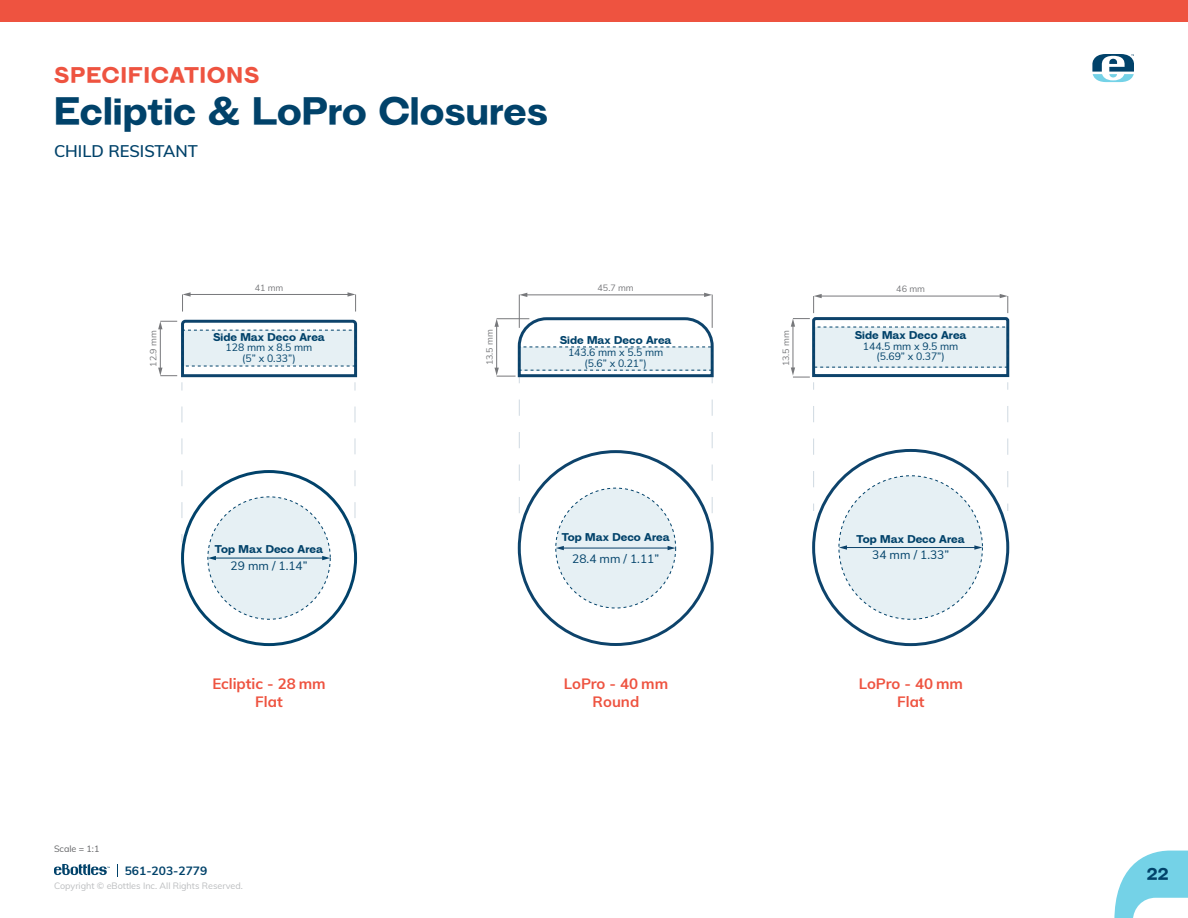
<style>
.page{position:relative;width:1188px;height:918px;background:#fff}
.page>*{position:absolute;margin:0;border:0;box-sizing:border-box;transform-origin:0 0}
.t1{font:42px "BN Times Gothic";color:#01426a}
.t2{font:24px "BN Times Gothic";letter-spacing:.05em;color:#ee5340}
.t3{font:18px "BN Times Gothic";color:#01426a}
.t4{font:600 16.5px "Muli";color:#01426a}
.t5{font:700 15px/18px "Muli";color:#ee5340;text-align:center}
.t6{font:700 12px "Muli";color:#01426a}
.t7{font:11.85px "BN Times Gothic";color:#01426a}
.t8{font:11.85px "Muli";color:#01426a}
.t9{font:10.35px/10.4px "Muli";color:#01426a;text-align:center}
.t10{font:9px "Muli";color:#bbbdbf}
.t11{font:9px "Muli";color:#77787b}
.t12{font:9px "Muli";color:#636466}
</style>
<div class="page">
<div style="left:0;top:0;width:1188px;height:22px;background:#ee5340"></div>
<svg style="left:54px;top:864px;width:56px;height:11px"></svg>
<svg style="left:117px;top:864px;width:1px;height:13px"></svg>
<svg style="left:1114px;top:851px;width:74px;height:67px"></svg>
<svg style="left:1092px;top:54px;width:42px;height:28px"></svg>
<div style="left:208px;top:497px;width:122px;height:122px;background:#e6f0f4;border-radius:50%"></div>
<svg style="left:355px;top:407px;width:1px;height:111px"></svg>
<svg style="left:182px;top:407px;width:1px;height:111px"></svg>
<hr style="left:189px;top:294px;width:160px;height:1px;background:#77787b">
<svg style="left:182px;top:292px;width:9px;height:20px"></svg>
<svg style="left:348px;top:292px;width:8px;height:20px"></svg>
<svg style="left:158px;top:319px;width:200px;height:72px"></svg>
<hr style="left:214px;top:558px;width:110px;height:1px;background:#01426a">
<svg style="left:209px;top:556px;width:7px;height:4px"></svg>
<svg style="left:322px;top:556px;width:7px;height:4px"></svg>
<div style="left:839px;top:476px;width:143px;height:143px;background:#e6f0f4;border-radius:50%"></div>
<svg style="left:1008px;top:406px;width:1px;height:81px"></svg>
<svg style="left:813px;top:406px;width:1px;height:81px"></svg>
<svg style="left:791px;top:294px;width:219px;height:96px"></svg>
<hr style="left:846px;top:547px;width:130px;height:1px;background:#0d436b">
<svg style="left:841px;top:545px;width:6px;height:5px"></svg>
<svg style="left:974px;top:545px;width:7px;height:5px"></svg>
<svg style="left:712px;top:400px;width:1px;height:113px"></svg>
<svg style="left:519px;top:399px;width:1px;height:114px"></svg>
<hr style="left:519px;top:295px;width:1px;height:33px;background:#77787b">
<hr style="left:526px;top:294px;width:180px;height:1px;background:#77787b">
<svg style="left:519px;top:293px;width:8px;height:4px"></svg>
<svg style="left:704px;top:293px;width:8px;height:4px"></svg>
<hr style="left:712px;top:295px;width:1px;height:33px;background:#77787b">
<div style="left:556px;top:488px;width:120px;height:120px;background:#e6f0f4;border-radius:50%"></div>
<svg style="left:495px;top:316px;width:219px;height:67px"></svg>
<hr style="left:562px;top:548px;width:107px;height:1px;background:#0d436b">
<svg style="left:557px;top:546px;width:7px;height:4px"></svg>
<svg style="left:668px;top:546px;width:6px;height:4px"></svg>
<div style="left:182px;top:330px;width:174px;height:36px;border:1px dashed #01426a"></div>
<h2 class="t2" style="left:54px;top:62px;width:207px">SPECIFICATIONS</h2>
<h1 class="t1" style="left:54px;top:89px;width:496px">Ecliptic &amp; LoPro Closures</h1>
<h3 class="t4" style="left:54px;top:139px;width:145px">CHILD RESISTANT</h3>
<p class="t11" style="left:147px;top:367px;width:38px;rotate:-90deg">12.9 mm</p>
<p class="t11" style="left:255px;top:281px;width:30px">41 mm</p>
<p class="t7" style="left:213px;top:331px;width:113px">Side Max Deco Area</p>
<p class="t9" style="left:226px;top:342px;width:88px">128 mm x 8.5 mm (5” x 0.33”)</p>
<p class="t11" style="left:483px;top:365px;width:38px;rotate:-90deg">13.5 mm</p>
<p class="t11" style="left:598px;top:281px;width:38px">45.7 mm</p>
<p class="t7" style="left:560px;top:334px;width:113px">Side Max Deco Area</p>
<p class="t9" style="left:568px;top:347px;width:97px">143.6 mm x 5.5 mm (5.6” x 0.21”)</p>
<p class="t11" style="left:779px;top:366px;width:38px;rotate:-90deg">13.5 mm</p>
<p class="t11" style="left:896px;top:282px;width:30px">46 mm</p>
<p class="t7" style="left:855px;top:329px;width:113px">Side Max Deco Area</p>
<p class="t9" style="left:863px;top:341px;width:97px">144.5 mm x 9.5 mm (5.69” x 0.37”)</p>
<p class="t12" style="left:54px;top:843px;width:47px">Scale = 1:1</p>
<p class="t7" style="left:215px;top:543px;width:110px">Top Max Deco Area</p>
<p class="t8" style="left:231px;top:557px;width:78px">29 mm / 1.14”</p>
<p class="t7" style="left:562px;top:531px;width:110px">Top Max Deco Area</p>
<p class="t8" style="left:572px;top:550px;width:88px">28.4 mm / 1.11”</p>
<p class="t7" style="left:857px;top:532px;width:110px">Top Max Deco Area</p>
<p class="t8" style="left:872px;top:546px;width:78px">34 mm / 1.33”</p>
<p class="t5" style="left:212px;top:674px;width:115px">Ecliptic - 28 mm<br>Flat</p>
<p class="t5" style="left:564px;top:674px;width:106px">LoPro - 40 mm<br>Round</p>
<p class="t5" style="left:859px;top:674px;width:106px">LoPro - 40 mm<br>Flat</p>
<p class="t6" style="left:125px;top:862px;width:84px">561-203-2779</p>
<h3 class="t3" style="left:1147px;top:865px;width:23px">22</h3>
<p class="t10" style="left:54px;top:879px;width:190px">Copyright © eBottles Inc. All Rights Reserved.</p>
</div>
